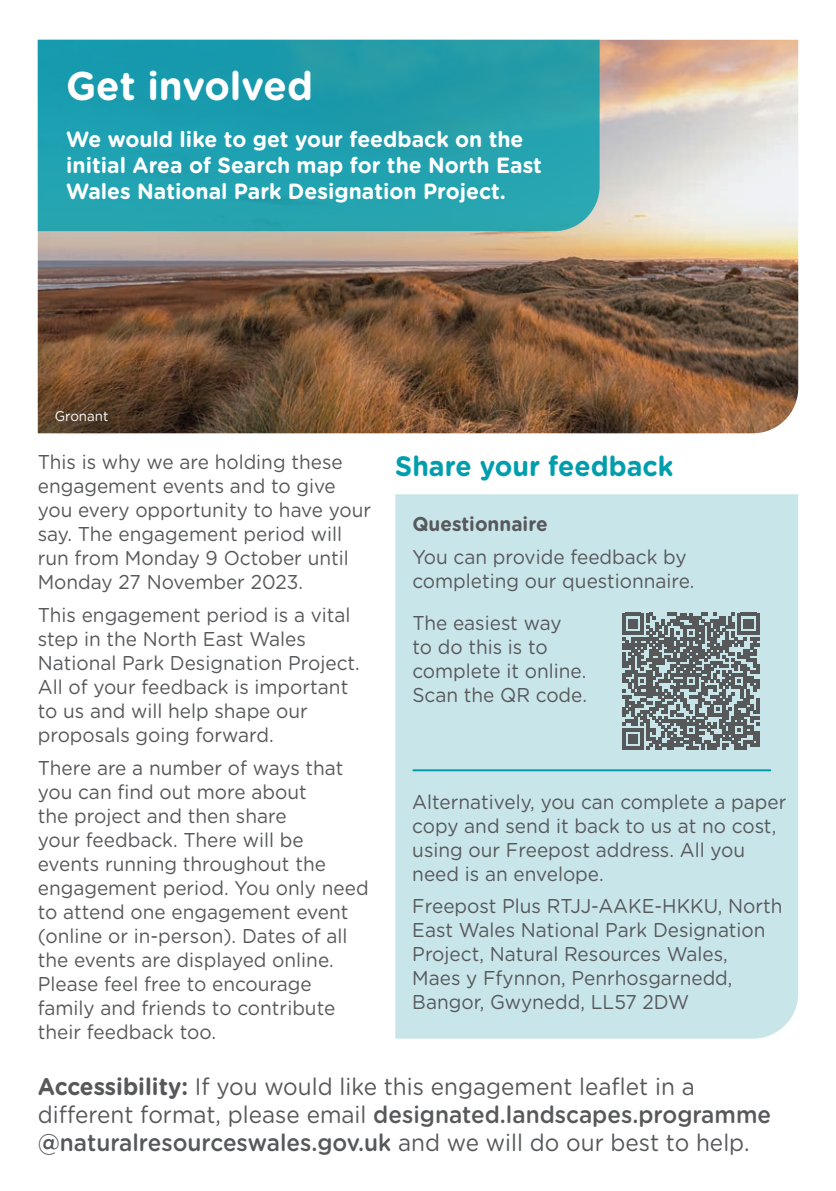
<style>
.page{position:relative;width:836px;height:1191px;background:#fff}
.page>*{position:absolute;margin:0;border:0;box-sizing:border-box;transform-origin:0 0}
.t1{font:700 40px "Gotham Rounded";color:#fff;scale:.96 1}
.t2{font:700 28px "Gotham Rounded";color:#009ead;scale:.95 1}
.t3{font:24px/28px "Gotham Rounded";color:#57585a;scale:.94 1}
.t4{font:700 22px/26px "Gotham Rounded";color:#fff;scale:.96 1}
.t5{font:20px/24px "Gotham Rounded";color:#57585a;scale:.95 1}
.t6{font:700 20px "Gotham Rounded";color:#57585a;scale:.95 1}
.t7{font:14px "Gotham Rounded";color:#fff;scale:.95 1}
.s1{font-weight:700}
.s2{font-weight:500}
</style>
<div class="page">
<img style="left:38px;top:40px;width:759px;height:393px">
<div style="left:395px;top:494px;width:402px;height:544px;background:#c8e5ea"></div>
<svg style="left:622px;top:613px;width:136px;height:137px;background:#7d888b"></svg>
<hr style="left:755px;top:731px;width:3px;height:16px;background:#57585a">
<svg style="left:38px;top:40px;width:561px;height:191px;background:#219fad"></svg>
<hr style="left:413px;top:769px;width:356px;height:2px;background:#009ead">
<svg style="left:51px;top:407px;width:72px;height:27px;background:#55402c"></svg>
<h1 class="t1" style="left:66px;top:57px;width:258px">Get involved</h1>
<p class="t4" style="left:66px;top:126px;width:497px">We would like to get your feedback on the initial Area of Search map for the North East<br>Wales National Park Designation Project.</p>
<p class="t7" style="left:55px;top:407px;width:58px">Gronant</p>
<p class="t5" style="left:38px;top:449px;width:352px">This is why we are holding these engagement events and to give you every opportunity to have your say. The engagement period will run from Monday 9 October until<br>Monday 27 November 2023.</p>
<p class="t5" style="left:38px;top:602px;width:340px">This engagement period is a vital step in the North East Wales<br>National Park Designation Project.<br>All of your feedback is important to us and will help shape our proposals going forward.</p>
<p class="t5" style="left:38px;top:754px;width:349px">There are a number of ways that you can find out more about<br>the project and then share<br>your feedback. There will be events running throughout the engagement period. You only need to attend one engagement event (online or in-person). Dates of all the events are displayed online.<br>Please feel free to encourage family and friends to contribute their feedback too.</p>
<h2 class="t2" style="left:395px;top:445px;width:294px">Share your feedback</h2>
<p class="t6" style="left:412px;top:510px;width:144px">Questionnaire</p>
<p class="t5" style="left:412px;top:544px;width:298px">You can provide feedback by completing our questionnaire.</p>
<p class="t5" style="left:412px;top:610px;width:185px">The easiest way<br>to do this is to complete it online.<br>Scan the QR code.</p>
<p class="t5" style="left:412px;top:789px;width:395px">Alternatively, you can complete a paper copy and send it back to us at no cost, using our Freepost address. All you need is an envelope.</p>
<p class="t5" style="left:412px;top:893px;width:391px">Freepost Plus RTJJ-AAKE-HKKU, North East Wales National Park Designation Project, Natural Resources Wales,<br>Maes y Ffynnon, Penrhosgarnedd, Bangor, Gwynedd, LL57 2DW</p>
<p class="t3" style="left:38px;top:1071px;width:781px"><span class="s1">Accessibility:</span> If you would like this engagement leaflet in a different format, please email <span class="s2">designated.landscapes.programme @naturalresourceswales.gov.uk</span> and we will do our best to help.</p>
</div>
